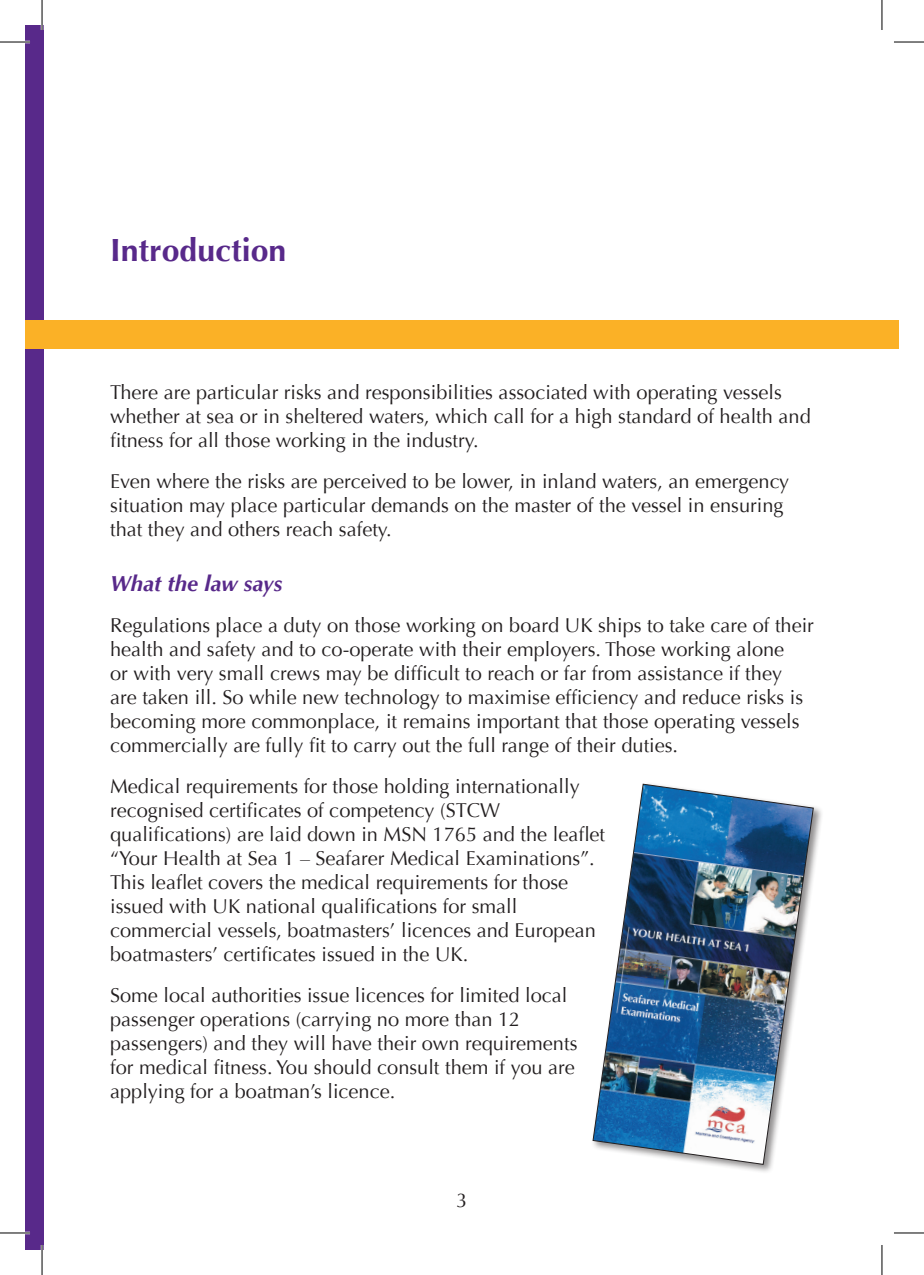
<style>
.page{position:relative;width:924px;height:1275px;background:#fff}
.page>*{position:absolute;margin:0;border:0;box-sizing:border-box;transform-origin:0 0}
.t1{font:700 32px "Optima";color:#58298a}
.t2{font:italic 700 22px "Optima";color:#58298a}
.t3{font:20px/24px "Optima";color:#231f20}
</style>
<div class="page">
<div style="left:25px;top:25px;width:18px;height:1225px;background:#58298a"></div>
<div style="left:25px;top:320px;width:873px;height:28px;background:#fbb126"></div>
<hr style="left:0;top:41px;width:30px;height:2px;background:#fff">
<hr style="left:0;top:1231px;width:30px;height:3px;background:#fff">
<hr style="left:41px;top:0;width:2px;height:30px;background:#fff">
<hr style="left:41px;top:1245px;width:2px;height:30px;background:#fff">
<hr style="left:0;top:42px;width:30px;height:1px;background:#000">
<hr style="left:893px;top:42px;width:30px;height:1px;background:#000">
<hr style="left:0;top:1232px;width:30px;height:1px;background:#000">
<hr style="left:893px;top:1232px;width:30px;height:1px;background:#000">
<hr style="left:42px;top:0;width:1px;height:30px;background:#000">
<hr style="left:42px;top:1245px;width:1px;height:30px;background:#000">
<hr style="left:881px;top:0;width:1px;height:30px;background:#000">
<hr style="left:881px;top:1245px;width:1px;height:30px;background:#000">
<img style="left:592px;top:783px;width:222px;height:382px">
<h2 class="t1" style="left:110px;top:232px;width:178px">Introduction</h2>
<p class="t3" style="left:110px;top:381px;width:701px">There are particular risks and responsibilities associated with operating vessels whether at sea or in sheltered waters, which call for a high standard of health and</p>
<p class="t3" style="left:110px;top:429px;width:370px">fitness for all those working in the industry.</p>
<p class="t3" style="left:110px;top:470px;width:680px">Even where the risks are perceived to be lower, in inland waters, an emergency situation may place particular demands on the master of the vessel in ensuring</p>
<p class="t3" style="left:110px;top:518px;width:283px">that they and others reach safety.</p>
<h4 class="t2" style="left:110px;top:571px;width:174px">What the law says</h4>
<p class="t3" style="left:110px;top:613px;width:705px">Regulations place a duty on those working on board UK ships to take care of their</p>
<p class="t3" style="left:110px;top:637px;width:694px">health and safety and to co-operate with their employers. Those working alone or with very small crews may be difficult to reach or far from assistance if they are taken ill. So while new technology to maximise efficiency and reduce risks is</p>
<p class="t3" style="left:110px;top:709px;width:690px">becoming more commonplace, it remains important that those operating vessels</p>
<p class="t3" style="left:110px;top:733px;width:569px">commercially are fully fit to carry out the full range of their duties.</p>
<p class="t3" style="left:110px;top:774px;width:471px">Medical requirements for those holding internationally</p>
<p class="t3" style="left:110px;top:798px;width:496px">recognised certificates of competency (STCW qualifications) are laid down in MSN 1765 and the leaflet “Your Health at Sea 1 – Seafarer Medical Examinations”.<br>This leaflet covers the medical requirements for those issued with UK national qualifications for small</p>
<p class="t3" style="left:110px;top:918px;width:487px">commercial vessels, boatmasters’ licences and European</p>
<p class="t3" style="left:110px;top:942px;width:359px">boatmasters’ certificates issued in the UK.</p>
<p class="t3" style="left:110px;top:983px;width:468px">Some local authorities issue licences for limited local passenger operations (carrying no more than 12 passengers) and they will have their own requirements for medical fitness. You should consult them if you are applying for a boatman’s licence.</p>
<p class="t3" style="left:456px;top:1188px;width:13px">3</p>
</div>
